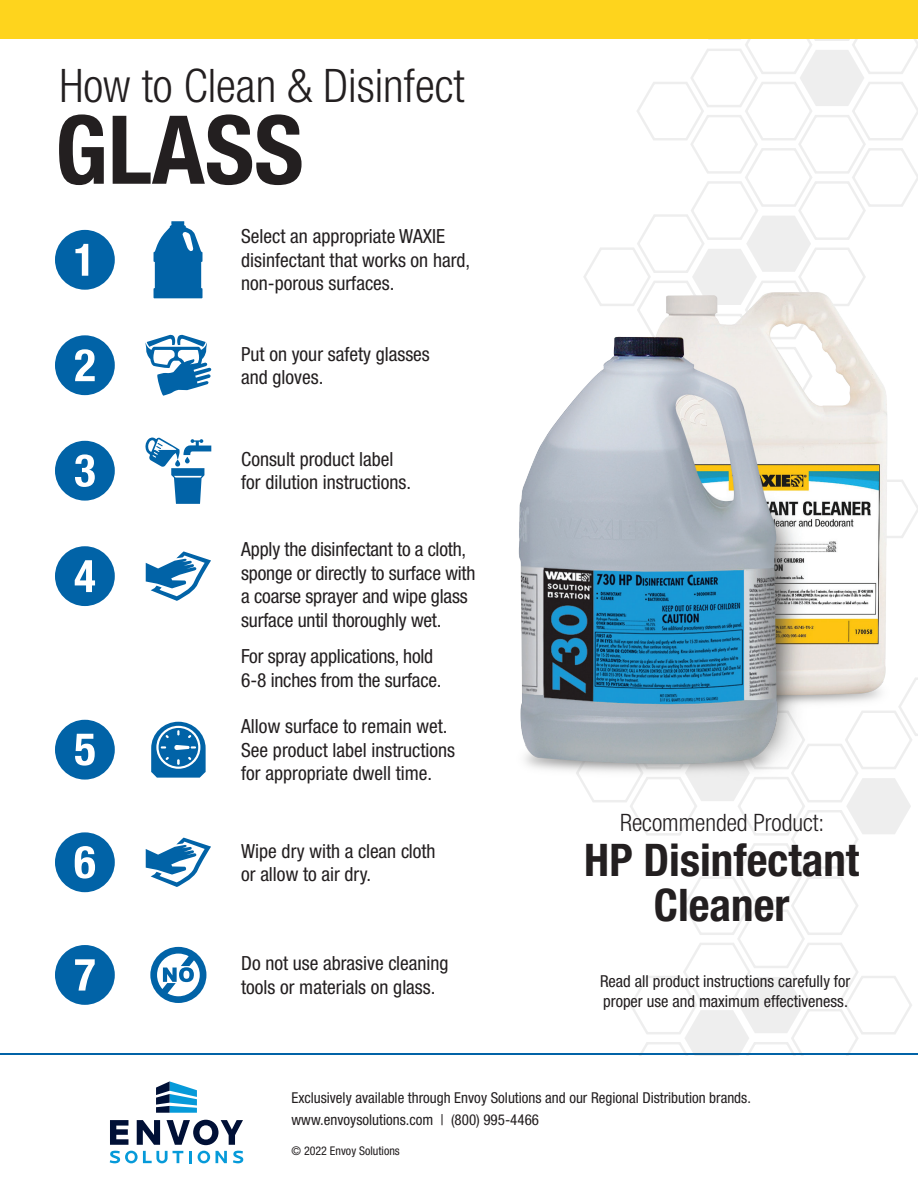
<style>
.page{position:relative;width:918px;height:1188px;background:#fff}
.page>*{position:absolute;margin:0;border:0;box-sizing:border-box;transform-origin:0 0}
.t1{font:700 condensed 95.1px "Helvetica Neue LT Std";color:#231f20}
.t2{font:300 condensed 46.35px "Helvetica Neue LT Std";color:#231f20}
.t3{font:700 condensed 45px/45px "Helvetica Neue LT Std";color:#231f20;text-align:center}
.t4{font:300 condensed 24px "Helvetica Neue LT Std";color:#231f20}
.t5{font:condensed 19.5px/23.4px "Helvetica Neue LT Std";color:#231f20}
.t6{font:condensed 16.5px/19.5px "Helvetica Neue LT Std";color:#231f20}
.t7{font:condensed 15px/22.5px "Helvetica Neue LT Std";color:#231f20}
.t8{font:condensed 12px "Helvetica Neue LT Std";color:#231f20}
</style>
<div class="page">
<svg style="left:110px;top:1120px;width:18px;height:25px"></svg>
<svg style="left:137px;top:1120px;width:23px;height:25px"></svg>
<svg style="left:166px;top:1120px;width:77px;height:25px"></svg>
<svg style="left:110px;top:1151px;width:73px;height:12px"></svg>
<svg style="left:189px;top:1151px;width:3px;height:12px"></svg>
<svg style="left:198px;top:1151px;width:12px;height:12px"></svg>
<svg style="left:216px;top:1151px;width:11px;height:12px"></svg>
<svg style="left:233px;top:1151px;width:10px;height:12px"></svg>
<svg style="left:156px;top:1081px;width:41px;height:32px"></svg>
<hr style="left:1px;top:1053px;width:917px;height:2px;background:#0163a7">
<svg style="left:635px;top:38px;width:283px;height:102px"></svg>
<svg style="left:692px;top:38px;width:65px;height:2px"></svg>
<svg style="left:639px;top:822px;width:273px;height:214px"></svg>
<svg style="left:630px;top:974px;width:176px;height:79px"></svg>
<img style="left:518px;top:140px;width:400px;height:682px">
<div style="left:55px;top:335px;width:60px;height:60px;background:#0163a7;border-radius:50%"></div>
<svg style="left:75px;top:349px;width:20px;height:32px"></svg>
<div style="left:55px;top:441px;width:60px;height:60px;background:#0163a7;border-radius:50%"></div>
<svg style="left:75px;top:454px;width:20px;height:33px"></svg>
<div style="left:55px;top:546px;width:60px;height:60px;background:#0163a7;border-radius:50%"></div>
<svg style="left:75px;top:560px;width:20px;height:32px"></svg>
<div style="left:55px;top:720px;width:60px;height:60px;background:#0163a7;border-radius:50%"></div>
<svg style="left:75px;top:734px;width:20px;height:32px"></svg>
<div style="left:55px;top:832px;width:60px;height:60px;background:#0163a7;border-radius:50%"></div>
<svg style="left:75px;top:846px;width:20px;height:33px"></svg>
<div style="left:55px;top:945px;width:60px;height:60px;background:#0163a7;border-radius:50%"></div>
<svg style="left:75px;top:959px;width:20px;height:32px"></svg>
<svg style="left:151px;top:722px;width:55px;height:56px"></svg>
<svg style="left:146px;top:838px;width:65px;height:49px"></svg>
<svg style="left:146px;top:551px;width:65px;height:50px"></svg>
<svg style="left:145px;top:334px;width:66px;height:62px"></svg>
<svg style="left:145px;top:437px;width:66px;height:67px"></svg>
<svg style="left:150px;top:947px;width:56px;height:56px"></svg>
<div style="left:1px;top:0;width:917px;height:38px;background:#fed41d"></div>
<div style="left:55px;top:230px;width:60px;height:60px;background:#0163a7;border-radius:50%"></div>
<svg style="left:75px;top:244px;width:13px;height:32px"></svg>
<svg style="left:154px;top:221px;width:49px;height:77px"></svg>
<h2 class="t2" style="left:59px;top:59px;width:407px">How to Clean &amp; Disinfect</h2>
<h1 class="t1" style="left:55px;top:92px;width:250px">GLASS</h1>
<p class="t5" style="left:241px;top:225px;width:230px">Select an appropriate WAXIE disinfectant that works on hard, non-porous surfaces.</p>
<p class="t5" style="left:241px;top:342px;width:190px">Put on your safety glasses and gloves.</p>
<p class="t5" style="left:241px;top:447px;width:172px">Consult product label for dilution instructions.</p>
<p class="t5" style="left:241px;top:538px;width:236px">Apply the disinfectant to a cloth, sponge or directly to surface with a coarse sprayer and wipe glass surface until thoroughly wet.</p>
<p class="t5" style="left:241px;top:645px;width:202px">For spray applications, hold<br>6-8 inches from the surface.</p>
<p class="t5" style="left:241px;top:715px;width:216px">Allow surface to remain wet.<br>See product label instructions for appropriate dwell time.</p>
<p class="t5" style="left:241px;top:839px;width:196px">Wipe dry with a clean cloth or allow to air dry.</p>
<p class="t5" style="left:241px;top:951px;width:209px">Do not use abrasive cleaning tools or materials on glass.</p>
<p class="t4" style="left:620px;top:809px;width:206px">Recommended Product:</p>
<h3 class="t3" style="left:584px;top:837px;width:276px">HP Disinfectant<br>Cleaner</h3>
<p class="t6" style="left:600px;top:972px;width:252px">Read all product instructions carefully for proper use and maximum effectiveness.</p>
<p class="t7" style="left:292px;top:1086px;width:461px">Exclusively available through Envoy Solutions and our Regional Distribution brands. www.envoysolutions.com | (800) 995-4466</p>
<p class="t8" style="left:292px;top:1144px;width:110px">© 2022 Envoy Solutions</p>
</div>
